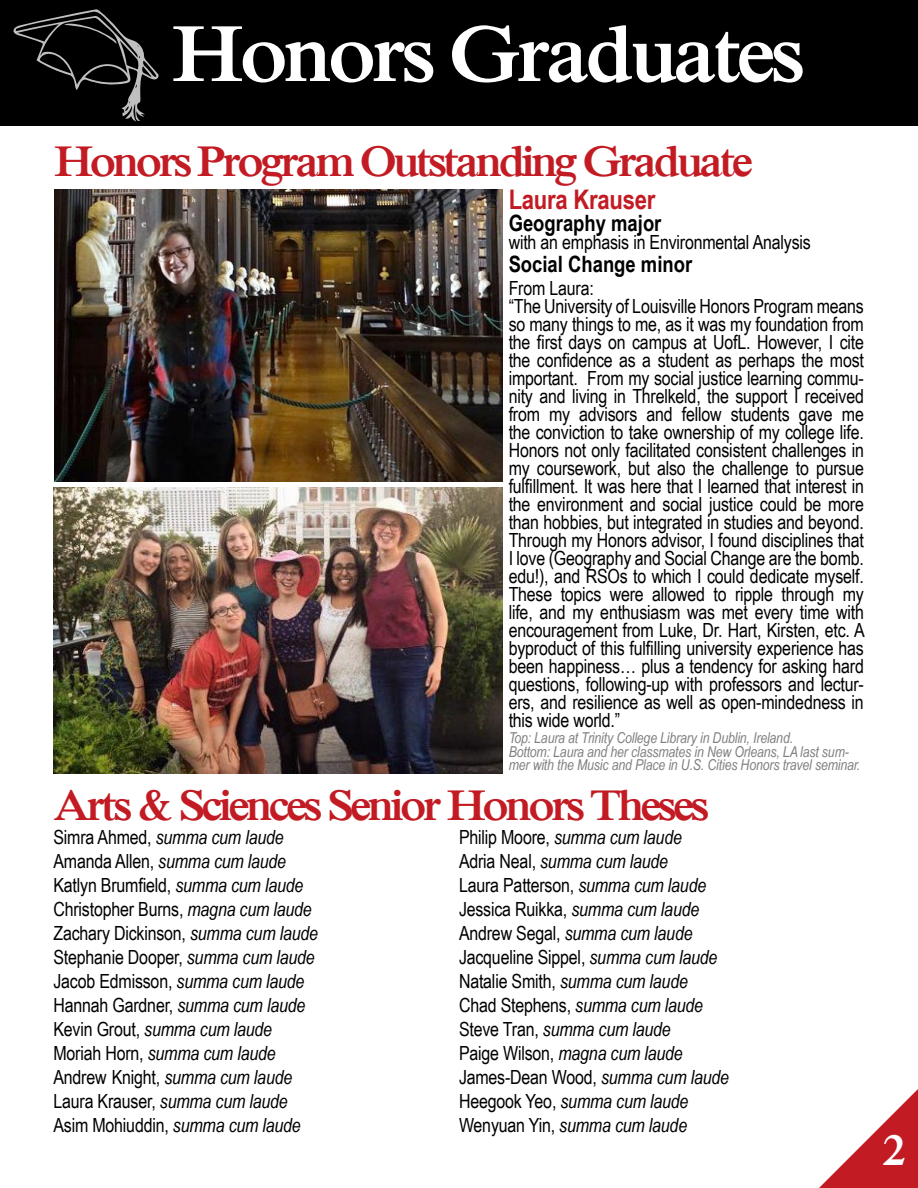
<style>
.page{position:relative;width:918px;height:1188px;background:#fff}
.page>*{position:absolute;margin:0;border:0;box-sizing:border-box;transform-origin:0 0}
.t1{font:700 82.5px "Iskoola Pota";letter-spacing:-.05em;color:#fff}
.t2{font:700 45px "Iskoola Pota";letter-spacing:-.075em;color:#c31b23}
.t3{font:700 45px "Iskoola Pota";color:#fff}
.t4{font:700 27px "Arial Narrow";letter-spacing:-.01em;color:#c31b23}
.t5{font:700 22.5px "Arial Narrow";color:#000}
.t6{font:19.5px/18px "Arial Narrow";letter-spacing:-.01em;color:#000}
.t7{font:italic 19.5px/24px "Arial Narrow";letter-spacing:-.01em;color:#000}
.t8{font:italic 15px/13.5px "Arial Narrow";letter-spacing:-.01em;color:#808080}
.s1{font-style:italic}
.s2{font-style:normal}
</style>
<div class="page">
<div style="left:0;top:0;width:918px;height:126px;background:#000"></div>
<svg style="left:819px;top:1089px;width:99px;height:99px"></svg>
<img style="left:54px;top:189px;width:448px;height:292px">
<img style="left:53px;top:488px;width:449px;height:285px">
<svg style="left:13px;top:9px;width:146px;height:112px"></svg>
<h1 class="t1" style="left:172px;top:7px;width:635px">Honors Graduates</h1>
<h2 class="t2" style="left:54px;top:136px;width:700px">Honors Program Outstanding Graduate</h2>
<h3 class="t4" style="left:509px;top:179px;width:148px">Laura Krauser</h3>
<p class="t5" style="left:509px;top:206px;width:154px">Geography major</p>
<p class="t6" style="left:509px;top:233px;width:304px">with an emphasis in Environmental Analysis</p>
<p class="t5" style="left:509px;top:247px;width:185px">Social Change minor</p>
<p class="t6" style="left:509px;top:278px;width:358px">From Laura:<br>“The University of Louisville Honors Program means so many things to me, as it was my foundation from the first days on campus at UofL. However, I cite the confidence as a student as perhaps the most important. From my social justice learning commu&shy;nity and living in Threlkeld, the support I received from my advisors and fellow students gave me the conviction to take ownership of my college life.<br>Honors not only facilitated consistent challenges in my coursework, but also the challenge to pursue fulfillment. It was here that I learned that interest in the environment and social justice could be more than hobbies, but integrated in studies and beyond.<br>Through my Honors advisor, I found disciplines that I love (Geography and Social Change are the bomb. edu!), and RSOs to which I could dedicate myself.<br>These topics were allowed to ripple through my life, and my enthusiasm was met every time with encouragement from Luke, Dr. Hart, Kirsten, etc. A byproduct of this fulfilling university experience has been happiness… plus a tendency for asking hard questions, following-up with professors and lectur&shy;ers, and resilience as well as open-mindedness in this wide world.”</p>
<p class="t8" style="left:509px;top:731px;width:353px">Top: Laura at Trinity College Library in Dublin, Ireland.<br>Bottom: Laura and her classmates in New Orleans, LA last sum&shy;mer with the Music and Place in U.S. Cities Honors travel seminar.</p>
<h2 class="t2" style="left:53px;top:780px;width:657px">Arts &amp; Sciences Senior Honors Theses</h2>
<p class="t6" style="left:53px;top:824px;width:266px;line-height:24px">Simra Ahmed, <span class="s1">summa cum laude<br></span>Amanda Allen, <span class="s1">summa cum laude<br></span>Katlyn Brumfield, <span class="s1">summa cum laude<br></span>Christopher Burns, <span class="s1">magna cum laude<br></span>Zachary Dickinson, <span class="s1">summa cum laude<br></span>Stephanie Dooper, <span class="s1">summa cum laude<br></span>Jacob Edmisson, <span class="s1">summa cum laude<br></span>Hannah Gardner, <span class="s1">summa cum laude<br></span>Kevin Grout, <span class="s1">summa cum laude<br></span>Moriah Horn, <span class="s1">summa cum laude<br></span>Andrew Knight, <span class="s1">summa cum laude<br></span>Laura Krauser, <span class="s1">summa cum laude<br></span>Asim Mohiuddin, <span class="s1">summa cum laude</span></p>
<p class="t7" style="left:459px;top:824px;width:272px"><span class="s2">Philip Moore,</span> summa cum laude<br><span class="s2">Adria Neal,</span> summa cum laude<br><span class="s2">Laura Patterson,</span> summa cum laude<br><span class="s2">Jessica Ruikka,</span> summa cum laude<br><span class="s2">Andrew Segal,</span> summa cum laude<br><span class="s2">Jacqueline Sippel,</span> summa cum laude<br><span class="s2">Natalie Smith,</span> summa cum laude<br><span class="s2">Chad Stephens,</span> summa cum laude<br><span class="s2">Steve Tran,</span> summa cum laude<br><span class="s2">Paige Wilson,</span> magna cum laude<br><span class="s2">James-Dean Wood,</span> summa cum laude<br><span class="s2">Heegook Yeo,</span> summa cum laude<br><span class="s2">Wenyuan Yin,</span> summa cum laude</p>
<h2 class="t3" style="left:882px;top:1125px;width:25px">2</h2>
</div>
